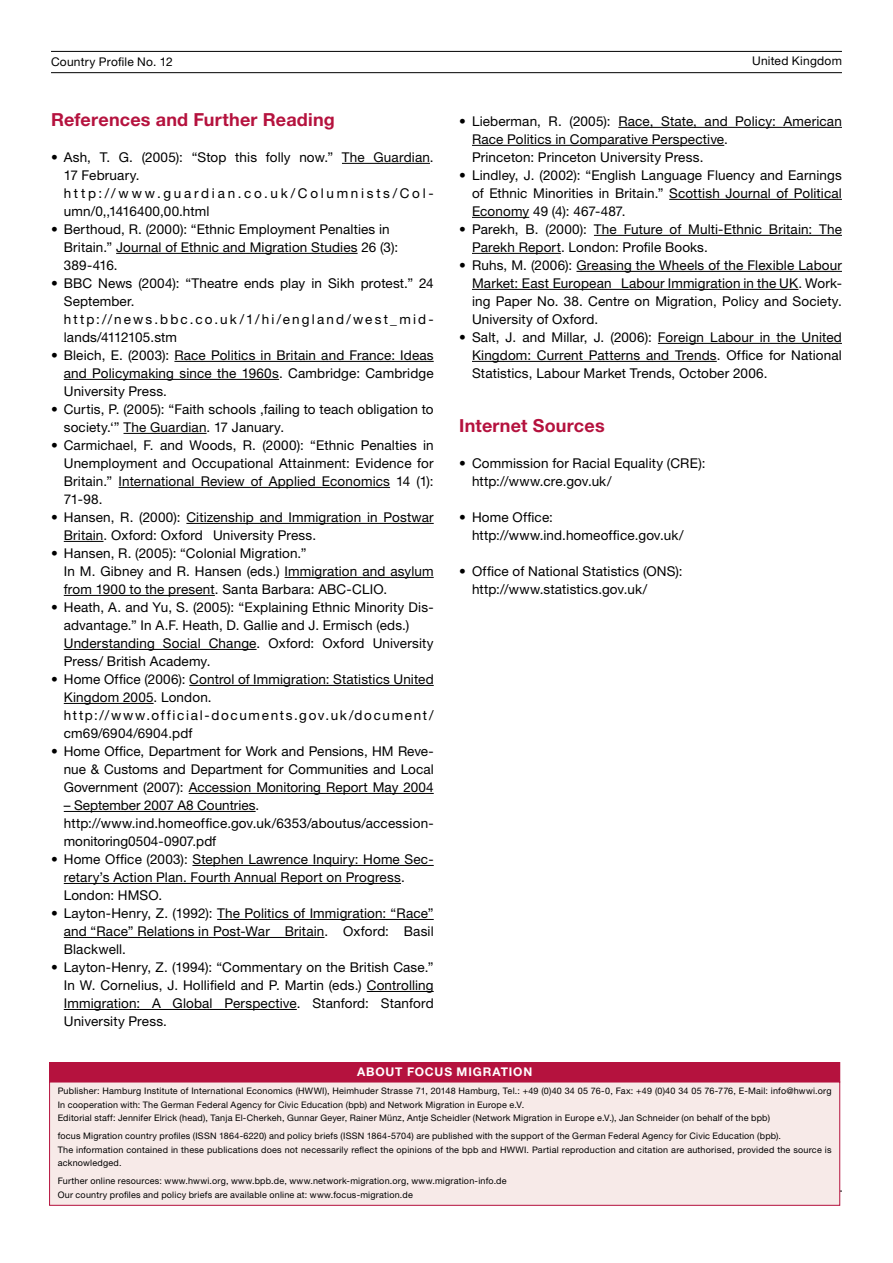
<style>
.page{position:relative;width:893px;height:1263px;background:#fff}
.page>*{position:absolute;margin:0;border:0;box-sizing:border-box;transform-origin:0 0}
.t1{font:700 18px "Helvetica Neue LT Pro";letter-spacing:.015em;color:#b5123e}
.t2{font:13.5px/18px "Helvetica Neue LT Pro";letter-spacing:.01em;color:#000}
.t3{font:12px "Helvetica Neue LT Pro";letter-spacing:.02em;color:#000}
.t4{font:700 12px "Helvetica Neue LT Pro";letter-spacing:.07em;color:#fff}
.t5{font:9px/13.5px "Helvetica Neue LT Pro";letter-spacing:.025em;color:#000}
</style>
<div class="page">
<hr style="left:51px;top:51px;width:791px;height:1px;background:#000">
<hr style="left:51px;top:72px;width:791px;height:1px;background:#000">
<hr style="left:51px;top:1191px;width:791px;height:1px;background:#000">
<hr style="left:342px;top:163px;width:88px;height:1px;background:#000">
<hr style="left:116px;top:253px;width:242px;height:1px;background:#000">
<hr style="left:174px;top:361px;width:260px;height:1px;background:#000">
<hr style="left:64px;top:379px;width:215px;height:1px;background:#000">
<hr style="left:124px;top:433px;width:83px;height:1px;background:#000">
<hr style="left:119px;top:487px;width:271px;height:1px;background:#000">
<hr style="left:186px;top:523px;width:248px;height:1px;background:#000">
<hr style="left:64px;top:541px;width:40px;height:1px;background:#000">
<hr style="left:285px;top:577px;width:149px;height:1px;background:#000">
<hr style="left:64px;top:595px;width:151px;height:1px;background:#000">
<hr style="left:64px;top:649px;width:193px;height:1px;background:#000">
<hr style="left:189px;top:685px;width:245px;height:1px;background:#000">
<hr style="left:64px;top:703px;width:90px;height:1px;background:#000">
<hr style="left:189px;top:793px;width:245px;height:1px;background:#000">
<hr style="left:64px;top:811px;width:192px;height:1px;background:#000">
<hr style="left:192px;top:865px;width:242px;height:1px;background:#000">
<hr style="left:64px;top:883px;width:337px;height:1px;background:#000">
<hr style="left:217px;top:919px;width:217px;height:1px;background:#000">
<hr style="left:64px;top:937px;width:260px;height:1px;background:#000">
<hr style="left:367px;top:991px;width:67px;height:1px;background:#000">
<hr style="left:64px;top:1009px;width:233px;height:1px;background:#000">
<hr style="left:618px;top:127px;width:224px;height:1px;background:#000">
<hr style="left:472px;top:145px;width:252px;height:1px;background:#000">
<hr style="left:669px;top:199px;width:173px;height:1px;background:#000">
<hr style="left:472px;top:217px;width:57px;height:1px;background:#000">
<hr style="left:594px;top:235px;width:248px;height:1px;background:#000">
<hr style="left:472px;top:253px;width:89px;height:1px;background:#000">
<hr style="left:576px;top:271px;width:266px;height:1px;background:#000">
<hr style="left:472px;top:289px;width:326px;height:1px;background:#000">
<hr style="left:658px;top:343px;width:184px;height:1px;background:#000">
<hr style="left:472px;top:361px;width:245px;height:1px;background:#000">
<div style="left:50px;top:1062px;width:790px;height:20px;background:#b5123e"></div>
<div style="left:50px;top:1082px;width:790px;height:123px;background:#f7eae8"></div>
<div style="left:49px;top:1082px;width:791px;height:124px;border:1px solid #b5123e"></div>
<p class="t3" style="left:51px;top:54px;width:123px">Country Profile No. 12</p>
<p class="t3" style="left:752px;top:53px;width:91px">United Kingdom</p>
<h1 class="t1" style="left:51px;top:108px;width:285px">References and Further Reading</h1>
<p class="t2" style="left:64px;top:148px;width:371px;text-indent:-13px">• Ash, T. G. (2005): “Stop this folly now.” The Guardian.<br>17 February. http://www.guardian.co.uk/Columnists/Col&shy;umn/0,,1416400,00.html</p>
<p class="t2" style="left:64px;top:220px;width:336px;text-indent:-13px">• Berthoud, R. (2000): “Ethnic Employment Penalties in<br>Britain.” Journal of Ethnic and Migration Studies 26 (3):<br>389-416.</p>
<p class="t2" style="left:64px;top:274px;width:371px;text-indent:-13px">• BBC News (2004): “Theatre ends play in Sikh protest.” 24<br>September. http://news.bbc.co.uk/1/hi/england/west_mid&shy;lands/4112105.stm</p>
<p class="t2" style="left:64px;top:346px;width:371px;text-align:justify;text-indent:-13px">• Bleich, E. (2003): Race Politics in Britain and France: Ideas and Policymaking since the 1960s. Cambridge: Cambridge University Press.</p>
<p class="t2" style="left:64px;top:400px;width:371px;text-indent:-13px">• Curtis, P. (2005): “Faith schools ‚failing to teach obligation to society.‘” The Guardian. 17 January.</p>
<p class="t2" style="left:64px;top:436px;width:371px;text-align:justify;text-indent:-13px">• Carmichael, F. and Woods, R. (2000): “Ethnic Penalties in Unemployment and Occupational Attainment: Evidence for Britain.” International Review of Applied Economics 14 (1):<br>71-98.</p>
<p class="t2" style="left:64px;top:508px;width:371px;text-indent:-13px">• Hansen, R. (2000): Citizenship and Immigration in Postwar<br>Britain. Oxford: Oxford University Press.</p>
<p class="t2" style="left:64px;top:544px;width:371px;text-indent:-13px">• Hansen, R. (2005): “Colonial Migration.”<br>In M. Gibney and R. Hansen (eds.) Immigration and asylum from 1900 to the present. Santa Barbara: ABC-CLIO.</p>
<p class="t2" style="left:64px;top:598px;width:371px;text-indent:-13px">• Heath, A. and Yu, S. (2005): “Explaining Ethnic Minority Dis&shy;advantage.” In A.F. Heath, D. Gallie and J. Ermisch (eds.)<br>Understanding Social Change. Oxford: Oxford University Press/ British Academy.</p>
<p class="t2" style="left:64px;top:670px;width:371px;text-indent:-13px">• Home Office (2006): Control of Immigration: Statistics United Kingdom 2005. London. http://www.official-documents.gov.uk/document/ cm69/6904/6904.pdf</p>
<p class="t2" style="left:64px;top:742px;width:371px;text-align:justify;text-indent:-13px">• Home Office, Department for Work and Pensions, HM Reve&shy;nue &amp; Customs and Department for Communities and Local Government (2007): Accession Monitoring Report May 2004</p>
<p class="t2" style="left:64px;top:796px;width:371px">– September 2007 A8 Countries. http://www.ind.homeoffice.gov.uk/6353/aboutus/accession&shy;monitoring0504-0907.pdf</p>
<p class="t2" style="left:64px;top:850px;width:371px;text-indent:-13px">• Home Office (2003): Stephen Lawrence Inquiry: Home Sec&shy;retary’s Action Plan. Fourth Annual Report on Progress.<br>London: HMSO.</p>
<p class="t2" style="left:64px;top:904px;width:371px;text-align:justify;text-indent:-13px">• Layton-Henry, Z. (1992): The Politics of Immigration: “Race” and “Race” Relations in Post-War Britain. Oxford: Basil Blackwell.</p>
<p class="t2" style="left:64px;top:958px;width:371px;text-align:justify;text-indent:-13px">• Layton-Henry, Z. (1994): “Commentary on the British Case.” In W. Cornelius, J. Hollifield and P. Martin (eds.) Controlling Immigration: A Global Perspective. Stanford: Stanford University Press.</p>
<p class="t2" style="left:472px;top:112px;width:371px;text-indent:-13px">• Lieberman, R. (2005): Race, State, and Policy: American<br>Race Politics in Comparative Perspective.<br>Princeton: Princeton University Press.</p>
<p class="t2" style="left:472px;top:166px;width:371px;text-align:justify;text-indent:-13px">• Lindley, J. (2002): “English Language Fluency and Earnings of Ethnic Minorities in Britain.” Scottish Journal of Political Economy 49 (4): 467-487.</p>
<p class="t2" style="left:472px;top:220px;width:371px;text-indent:-13px">• Parekh, B. (2000): The Future of Multi-Ethnic Britain: The<br>Parekh Report. London: Profile Books.</p>
<p class="t2" style="left:472px;top:256px;width:371px;text-align:justify;text-indent:-13px">• Ruhs, M. (2006): Greasing the Wheels of the Flexible Labour Market: East European Labour Immigration in the UK. Work&shy;ing Paper No. 38. Centre on Migration, Policy and Society.<br>University of Oxford.</p>
<p class="t2" style="left:472px;top:328px;width:371px;text-align:justify;text-indent:-13px">• Salt, J. and Millar, J. (2006): Foreign Labour in the United Kingdom: Current Patterns and Trends. Office for National Statistics, Labour Market Trends, October 2006.</p>
<h1 class="t1" style="left:459px;top:414px;width:147px">Internet Sources</h1>
<p class="t2" style="left:472px;top:454px;width:235px;text-indent:-13px">• Commission for Racial Equality (CRE): http://www.cre.gov.uk/</p>
<p class="t2" style="left:472px;top:508px;width:213px;text-indent:-13px">• Home Office: http://www.ind.homeoffice.gov.uk/</p>
<p class="t2" style="left:472px;top:562px;width:212px;text-indent:-13px">• Office of National Statistics (ONS): http://www.statistics.gov.uk/</p>
<p class="t4" style="left:357px;top:1064px;width:177px">ABOUT FOCUS MIGRATION</p>
<p class="t5" style="left:58px;top:1084px;width:775px">Publisher: Hamburg Institute of International Economics (HWWI), Heimhuder Strasse 71, 20148 Hamburg, Tel.: +49 (0)40 34 05 76-0, Fax: +49 (0)40 34 05 76-776, E-Mail: info@hwwi.org<br>In cooperation with: The German Federal Agency for Civic Education (bpb) and Network Migration in Europe e.V.<br>Editorial staff: Jennifer Elrick (head), Tanja El-Cherkeh, Gunnar Geyer, Rainer Münz, Antje Scheidler (Network Migration in Europe e.V.), Jan Schneider (on behalf of the bpb)</p>
<p class="t5" style="left:58px;top:1129px;width:775px">focus Migration country profiles (ISSN 1864-6220) and policy briefs (ISSN 1864-5704) are published with the support of the German Federal Agency for Civic Education (bpb).<br>The information contained in these publications does not necessarily reflect the opinions of the bpb and HWWI. Partial reproduction and citation are authorised, provided the source is acknowledged.</p>
<p class="t5" style="left:58px;top:1174px;width:450px">Further online resources: www.hwwi.org, www.bpb.de, www.network-migration.org, www.migration-info.de<br>Our country profiles and policy briefs are available online at: www.focus-migration.de</p>
</div>
